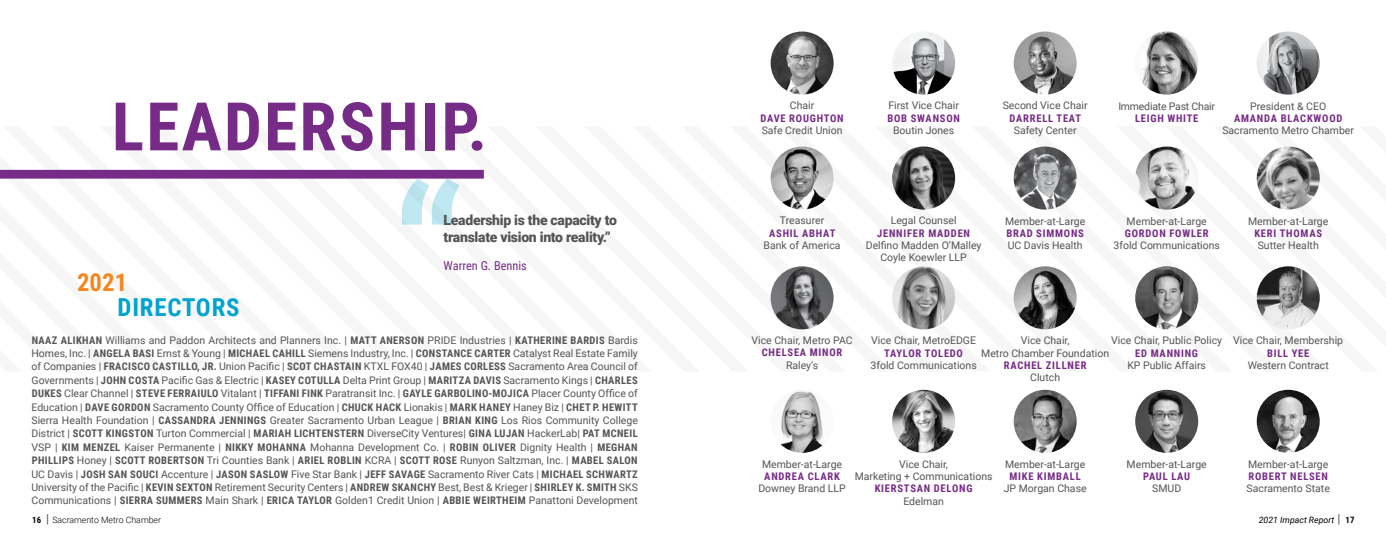
<style>
.page{position:relative;width:1386px;height:536px;background:#fff}
.page>*{position:absolute;margin:0;border:0;box-sizing:border-box;transform-origin:0 0}
.t1{font:700 67.02px "Roboto Condensed";letter-spacing:.035em;color:#762b86}
.t2{font:700 24.76px "Roboto Condensed";letter-spacing:.035em;color:#00a4d0}
.t3{font:700 24.76px "Roboto Condensed";color:#f6861f}
.t4{font:900 14px/16.8px "Roboto";letter-spacing:-.02em;color:#545454}
.t5{font:12.34px "Roboto Condensed";color:#762b86}
.t6{font:10.5px/13.4px "Roboto";color:#545454;text-align:center}
.t7{font:700 10.5px "Roboto Condensed";letter-spacing:.075em;color:#762b86}
.t8{font:700 10.5px "Roboto Condensed";letter-spacing:.035em;color:#545454}
.t9{font:10.5px "Roboto";letter-spacing:-.02em;color:#545454}
.t10{font:300 8.75px "Roboto";color:#000}
.t11{font:italic 8.75px "Roboto";color:#000}
.s1{font-family:"Roboto Condensed";font-weight:700}
.s2{font-family:"Roboto";font-weight:400}
.s3{font-weight:400;font-size:12.34px;color:#545454}
.s4{font-style:normal;font-size:12.34px;color:#545454}
.s5{font-family:"Roboto Condensed";font-weight:700;font-style:normal}
</style>
<div class="page">
<svg style="left:0;top:169px;width:216px;height:10px"></svg>
<div style="left:0;top:170px;width:484px;height:8px;background:#762b86"></div>
<svg style="left:402px;top:178px;width:58px;height:46px"></svg>
<img style="left:771px;top:32px;width:63px;height:62px;border-radius:31px">
<img style="left:771px;top:146px;width:63px;height:63px;border-radius:31px">
<img style="left:771px;top:266px;width:63px;height:63px;border-radius:31px">
<img style="left:771px;top:389px;width:63px;height:63px;border-radius:31px">
<img style="left:892px;top:32px;width:63px;height:62px;border-radius:31px">
<img style="left:892px;top:146px;width:63px;height:63px;border-radius:31px">
<img style="left:892px;top:266px;width:63px;height:63px;border-radius:31px">
<img style="left:892px;top:389px;width:63px;height:63px;border-radius:31px">
<img style="left:1014px;top:32px;width:63px;height:62px;border-radius:32px">
<img style="left:1014px;top:146px;width:63px;height:63px;border-radius:31px">
<img style="left:1014px;top:266px;width:63px;height:63px;border-radius:31px">
<img style="left:1014px;top:389px;width:63px;height:63px;border-radius:32px">
<img style="left:1257px;top:32px;width:63px;height:62px;border-radius:32px">
<img style="left:1257px;top:146px;width:63px;height:63px;border-radius:31px">
<img style="left:1257px;top:266px;width:63px;height:63px;border-radius:31px">
<img style="left:1257px;top:389px;width:63px;height:63px;border-radius:32px">
<img style="left:1135px;top:32px;width:63px;height:62px;border-radius:31px">
<img style="left:1135px;top:146px;width:63px;height:63px;border-radius:31px">
<img style="left:1135px;top:266px;width:63px;height:63px;border-radius:31px">
<img style="left:1135px;top:389px;width:63px;height:63px;border-radius:32px">
<h1 class="t1" style="left:112px;top:79px;width:377px">LEADERSHIP.</h1>
<h2 class="t3" style="left:77px;top:264px;width:52px">2021</h2>
<h2 class="t2" style="left:118px;top:289px;width:124px">DIRECTORS</h2>
<h3 class="t4" style="left:444px;top:211px;width:175px">Leadership is the capacity to translate vision into reality.”</h3>
<p class="t5" style="left:444px;top:256px;width:85px">Warren G. Bennis</p>
<p class="t6" style="left:31px;top:333px;width:608px;text-align:justify"><span class="s1">NAAZ ALIKHAN</span> Williams and Paddon Architects and Planners Inc. | <span class="s1">MATT ANERSON</span> PRIDE Industries | <span class="s1">KATH ERINE BARDIS</span> Bardis Homes, Inc. | <span class="s1">ANGELA BASI</span> Ernst &amp; Young | <span class="s1">MICHAEL CAH ILL</span> Siemens Industry, Inc. | <span class="s1">CO NSTANCE CARTER</span> Catalyst Real Estate Family of Companies | <span class="s1">FRACISCO CASTILLO, JR.</span> Union Pacific | <span class="s1">SCOT CHASTAIN</span> KTXL FOX40 | <span class="s1">JAMES CORLESS</span> Sacramento Area Council of Governments | <span class="s1">JOH N COSTA</span> Pacific Gas &amp; Electric | <span class="s1">KASEY COTULLA</span> Delta Print Group | <span class="s1">MARITZA DAVIS</span> Sacramento Kings | <span class="s1">CHARLES DUKES</span> Clear Channel | <span class="s1">STEVE FERRAIULO</span> Vitalant | <span class="s1">TIFFANI FINK</span> Paratransit Inc. | <span class="s1">GAYLE GARBOLINO-MOJICA</span> Placer County Office of Education | <span class="s1">DAVE GORDON</span> Sacramento County Office of Education | <span class="s1">CH UCK HACK</span> Lionakis | <span class="s1">MARK HANEY</span> Haney Biz | <span class="s1">CH ET P. H EWITT </span>Sierra Health Foundation | <span class="s1">CASSANDRA JENNINGS</span> Greater Sacramento Urban League | <span class="s1">BRIAN KING</span> Los Rios Community College District | <span class="s1">SCOTT KINGSTON</span> Turton Commercial | <span class="s1">MARIAH LICHTENSTERN</span> DiverseCity Ventures| <span class="s1">GINA LUJAN</span> HackerLab| <span class="s1">PAT MCNEIL </span>VSP | <span class="s1">KIM MENZEL</span> Kaiser Permanente | <span class="s1">NIKKY MOHANNA</span> Mohanna Development Co. | <span class="s1">ROBIN OLIVER</span> Dignity Health | <span class="s1">MEGHAN</span></p>
<p class="t8" style="left:32px;top:453px;width:607px">PH ILLIPS <span class="s2">Honey |</span> SCOTT ROBERTSON <span class="s2">Tri Counties Bank |</span> ARIEL ROBLIN <span class="s2">KCRA |</span> SCOTT ROSE <span class="s2">Runyon Saltzman, Inc. |</span> MABEL SALON</p>
<p class="t6" style="left:32px;top:466px;width:608px;text-align:justify">UC Davis | <span class="s1">JOSH SAN SOUCI</span> Accenture | <span class="s1">JASON SASLOW</span> Five Star Bank | <span class="s1">JEFF SAVAGE</span> Sacramento River Cats | <span class="s1">MICHAEL SCHWARTZ </span>University of the Pacific | <span class="s1">KEVIN SEXTON</span> Retirement Security Centers | <span class="s1">ANDREW SKANCHY</span> Best, Best &amp; Krieger | <span class="s1">SH IRLEY K. SMITH</span> SKS Communications | <span class="s1">SIERRA SUMM ERS</span> Main Shark | <span class="s1">ERICA TAYLOR</span> Golden1 Credit Union | <span class="s1">ABB IE WEIRTH EIM</span> Panattoni Development</p>
<p class="t6" style="left:790px;top:98px;width:26px">Chair</p>
<p class="t7" style="left:761px;top:110px;width:85px">DAVE ROUGHTON</p>
<p class="t6" style="left:762px;top:123px;width:82px">Safe Credit Union</p>
<p class="t6" style="left:888px;top:99px;width:72px">First Vice Chair</p>
<p class="t7" style="left:887px;top:111px;width:74px">BOB SWANSON</p>
<p class="t6" style="left:893px;top:123px;width:63px">Boutin Jones</p>
<p class="t6" style="left:1003px;top:99px;width:86px">Second Vice Chair</p>
<p class="t7" style="left:1010px;top:111px;width:73px">DARRELL TEAT</p>
<p class="t6" style="left:1014px;top:123px;width:64px">Safety Center</p>
<p class="t6" style="left:1250px;top:99px;width:78px">President &amp; CEO</p>
<p class="t7" style="left:1234px;top:111px;width:110px">AMANDA BLACKWOOD</p>
<p class="t6" style="left:1222px;top:123px;width:133px">Sacramento Metro Chamber</p>
<p class="t9" style="left:1118px;top:98px;width:98px">Immediate Past Chair</p>
<p class="t7" style="left:1135px;top:111px;width:65px">LEIGH WH ITE</p>
<p class="t6" style="left:780px;top:213px;width:46px">Treasurer</p>
<p class="t7" style="left:769px;top:225px;width:68px">ASHIL ABHAT</p>
<p class="t6" style="left:764px;top:238px;width:79px">Bank of America</p>
<p class="t6" style="left:891px;top:213px;width:67px">Legal Counsel</p>
<p class="t7" style="left:877px;top:225px;width:94px">JENNIFER MADDEN</p>
<p class="t6" style="left:866px;top:239px;width:117px;line-height:12.2px">Delfino Madden O’Malley<br>Coyle Koewler LLP</p>
<p class="t6" style="left:1005px;top:213px;width:82px">Member-at-Large</p>
<p class="t7" style="left:1006px;top:225px;width:79px">BRAD SIMMONS</p>
<p class="t6" style="left:1008px;top:238px;width:76px">UC Davis Health</p>
<p class="t6" style="left:1127px;top:214px;width:82px">Member-at-Large</p>
<p class="t7" style="left:1125px;top:226px;width:85px">GORDON FOWLER</p>
<p class="t6" style="left:1114px;top:238px;width:108px">3fold Communications</p>
<p class="t6" style="left:1248px;top:214px;width:82px">Member-at-Large</p>
<p class="t7" style="left:1254px;top:226px;width:69px">KERI THOMAS</p>
<p class="t6" style="left:1258px;top:238px;width:63px">Sutter Health</p>
<p class="t6" style="left:752px;top:333px;width:103px">Vice Chair, Metro PAC</p>
<p class="t7" style="left:762px;top:345px;width:82px">CHELSEA MINOR</p>
<p class="t6" style="left:786px;top:358px;width:34px">Raley’s</p>
<p class="t6" style="left:871px;top:333px;width:106px">Vice Chair, MetroEDGE</p>
<p class="t7" style="left:884px;top:345px;width:80px">TAYLOR TOLEDO</p>
<p class="t6" style="left:870px;top:358px;width:108px">3fold Communications</p>
<p class="t6" style="left:981px;top:334px;width:129px;line-height:12.2px">Vice Chair,<br>Metro Chamber Foundation</p>
<p class="t7" style="left:1004px;top:357px;width:84px">RACHEL ZILLNER</p>
<p class="t6" style="left:1030px;top:370px;width:31px">Clutch</p>
<p class="t6" style="left:1111px;top:333px;width:112px">Vice Chair, Public Policy</p>
<p class="t7" style="left:1135px;top:345px;width:63px">ED MANNING</p>
<p class="t6" style="left:1127px;top:358px;width:80px">KP Public Affairs</p>
<p class="t6" style="left:1233px;top:333px;width:111px">Vice Chair, Membership</p>
<p class="t7" style="left:1267px;top:345px;width:44px">BILL YEE</p>
<p class="t6" style="left:1248px;top:358px;width:83px">Western Contract</p>
<p class="t6" style="left:762px;top:456px;width:82px">Member-at-Large</p>
<p class="t7" style="left:764px;top:468px;width:77px">ANDREA CLARK</p>
<p class="t6" style="left:758px;top:481px;width:89px">Downey Brand LLP</p>
<p class="t6" style="left:855px;top:457px;width:139px;line-height:12.2px">Vice Chair,<br>Marketing + Communications</p>
<p class="t7" style="left:875px;top:481px;width:98px">KIERSTSAN DELONG</p>
<p class="t6" style="left:903px;top:493px;width:42px">Edelman</p>
<p class="t6" style="left:1005px;top:457px;width:82px">Member-at-Large</p>
<p class="t7" style="left:1010px;top:469px;width:73px">MIKE KIMBALL</p>
<p class="t6" style="left:1004px;top:481px;width:84px">JP Morgan Chase</p>
<p class="t6" style="left:1127px;top:457px;width:82px">Member-at-Large</p>
<p class="t7" style="left:1143px;top:469px;width:49px">PAUL LAU</p>
<p class="t6" style="left:1152px;top:481px;width:31px">SMUD</p>
<p class="t6" style="left:1248px;top:457px;width:82px">Member-at-Large</p>
<p class="t7" style="left:1248px;top:469px;width:81px">ROBERT NELSEN</p>
<p class="t6" style="left:1247px;top:481px;width:85px">Sacramento State</p>
<p class="t10" style="left:32px;top:513px;width:130px"><span class="s1">16</span> <span class="s3">|</span> Sacramento Metro Chamber</p>
<p class="t11" style="left:1259px;top:513px;width:97px">2021 Impact Report <span class="s4">|</span> <span class="s5">17</span></p>
</div>
